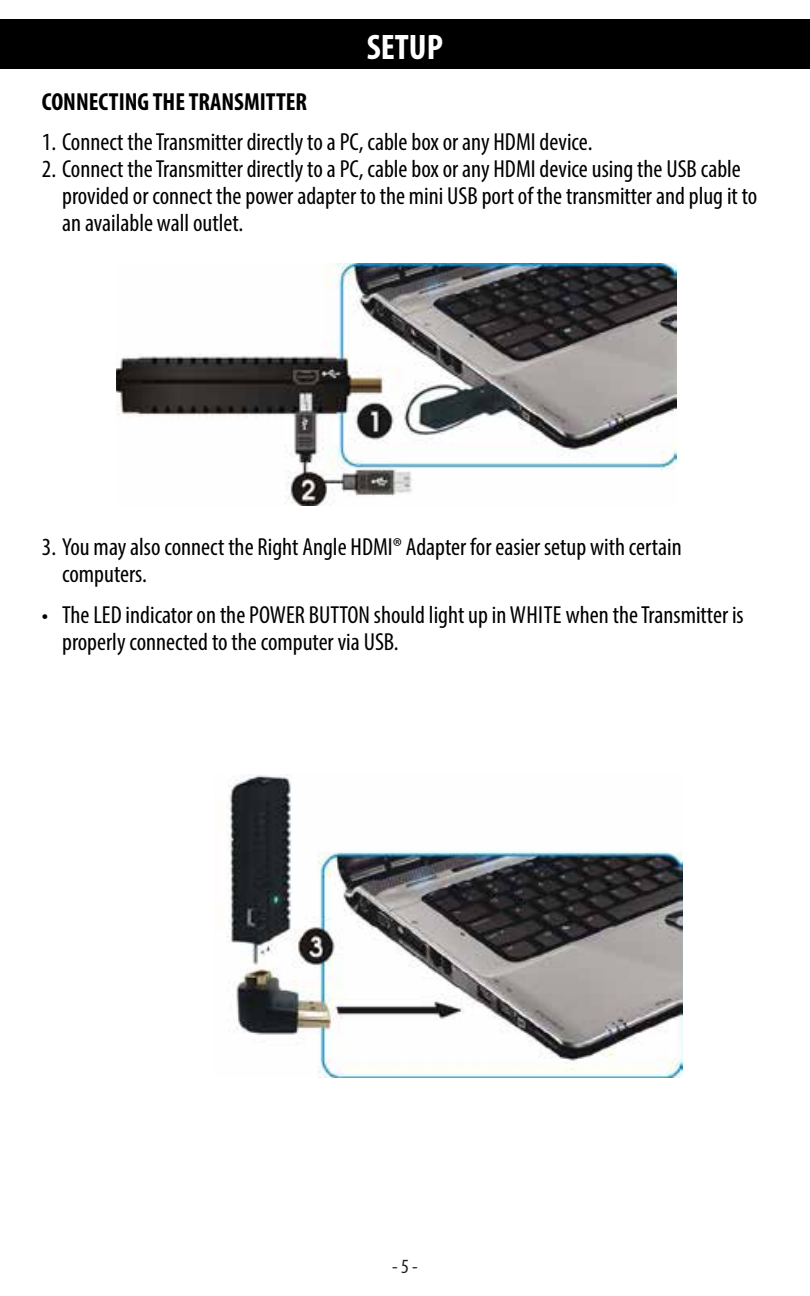
<style>
.page{position:relative;width:810px;height:1296px;background:#fff}
.page>*{position:absolute;margin:0;border:0;box-sizing:border-box;transform-origin:0 0}
.t1{font:700 condensed 35.55px "Myriad Pro";color:#fff}
.t2{font:condensed 24.75px/27px "Myriad Pro";color:#000}
.t3{font:700 condensed 24.75px "Myriad Pro";color:#000}
.t4{font:condensed 20.25px "Myriad Pro";color:#231f20}
</style>
<div class="page">
<div style="left:0;top:19px;width:810px;height:49px;background:#000"></div>
<img style="left:227px;top:774px;width:455px;height:304px">
<img style="left:117px;top:263px;width:560px;height:242px">
<h1 class="t1" style="left:367px;top:24px;width:78px">SETUP</h1>
<p class="t3" style="left:42px;top:86px;width:267px">CONNECTING THE TRANSMITTER</p>
<p class="t2" style="left:42px;top:128px;width:552px">1. Connect the Transmitter directly to a PC, cable box or any HDMI device.</p>
<p class="t2" style="left:62px;top:155px;width:697px;text-indent:-20px">2. Connect the Transmitter directly to a PC, cable box or any HDMI device using the USB cable provided or connect the power adapter to the mini USB port of the transmitter and plug it to an available wall outlet.</p>
<p class="t2" style="left:62px;top:533px;width:621px;text-indent:-20px">3. You may also connect the Right Angle HDMI® Adapter for easier setup with certain computers.</p>
<p class="t2" style="left:62px;top:601px;width:683px;text-indent:-20px">• The LED indicator on the POWER BUTTON should light up in WHITE when the Transmitter is properly connected to the computer via USB.</p>
<p class="t4" style="left:392px;top:1254px;width:27px">- 5 -</p>
</div>
